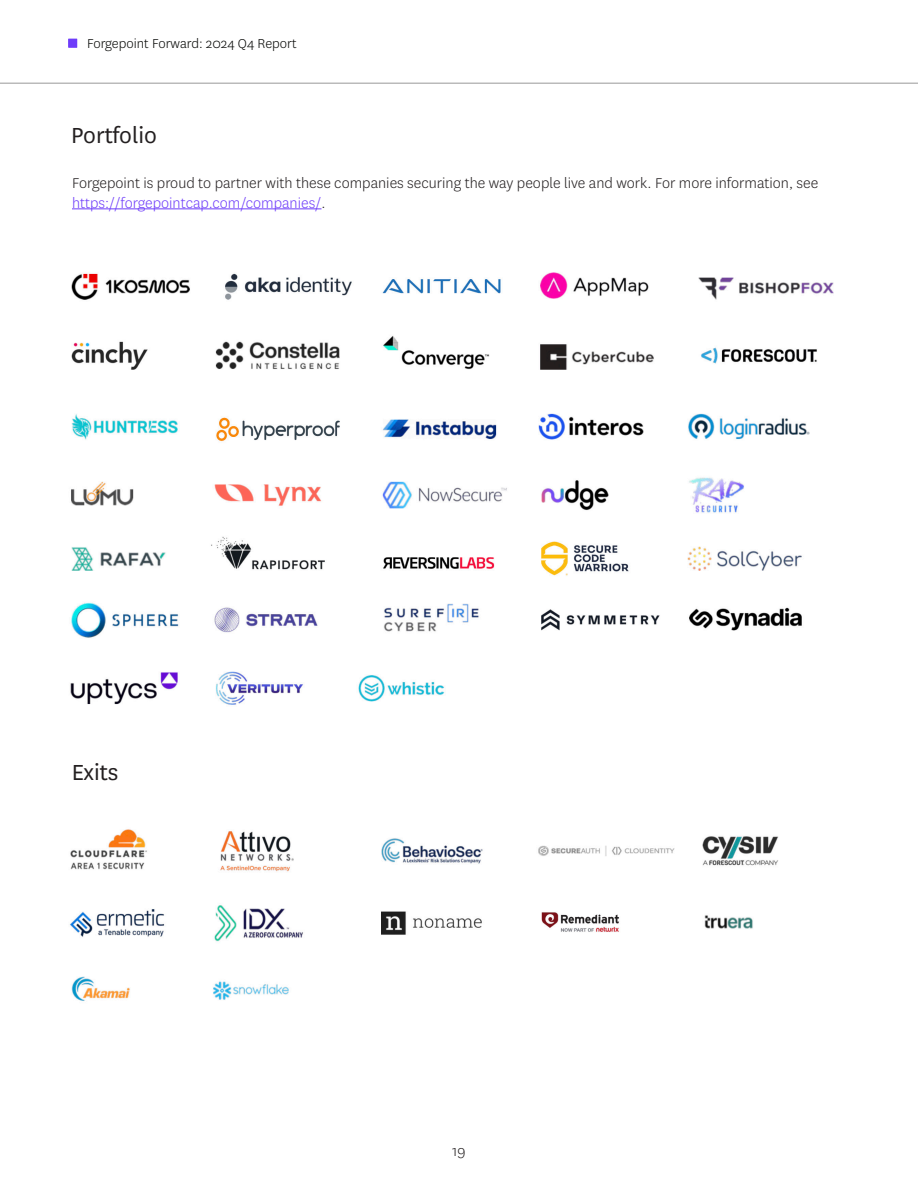
<style>
.page{position:relative;width:918px;height:1188px;background:#fff}
.page>*{position:absolute;margin:0;border:0;box-sizing:border-box;transform-origin:0 0}
.t1{font:25.5px "National";color:#231f20}
.t2{font:300 16.5px/19.8px "National";color:#231f20}
.t3{font:300 15px "National";color:#040503}
.s1{color:#6e3cfa}
</style>
<div class="page">
<div style="left:68px;top:39px;width:9px;height:9px;background:#6e3cfa;border:1px solid #6e3cfa"></div>
<hr style="left:0;top:82px;width:918px;height:2px;background:#bababa">
<hr style="left:72px;top:208px;width:250px;height:1px;background:#6e3cfa">
<img style="left:70px;top:272px;width:764px;height:433px">
<img style="left:70px;top:829px;width:708px;height:172px">
<p class="t3" style="left:87px;top:34px;width:211px">Forgepoint Forward: 2024 Q4 Report</p>
<h2 class="t1" style="left:71px;top:119px;width:88px">Portfolio</h2>
<p class="t2" style="left:72px;top:172px;width:748px">Forgepoint is proud to partner with these companies securing the way people live and work. For more information, see <span class="s1">https://forgepointcap.com/companies/</span>.</p>
<h1 class="t1" style="left:71px;top:756px;width:49px">Exits</h1>
<p class="t2" style="left:452px;top:1141px;width:15px">19</p>
</div>
